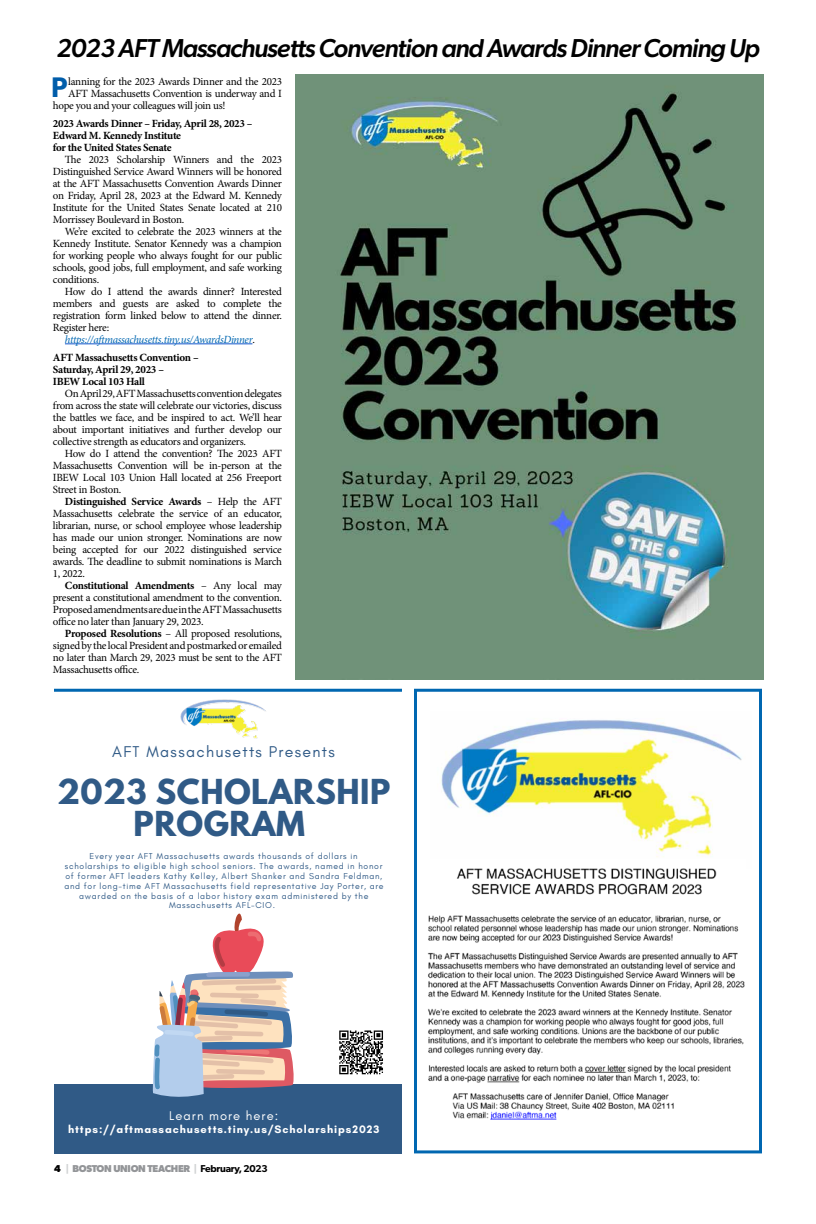
<style>
.page{position:relative;width:816px;height:1224px;background:#fff}
.page>*{position:absolute;margin:0;border:0;box-sizing:border-box;transform-origin:0 0}
.t1{font:700 30.5px/32.4px "League Spartan";letter-spacing:.015em;color:#305a86;text-align:center}
.t2{font:600 28.4px "Gibson";color:#005daa}
.t3{font:italic 500 26px "Gibson";letter-spacing:-.035em;color:#000}
.t4{font:15.9px "Glacial Indifference";letter-spacing:.08em;color:#305a86}
.t5{font:12.9px "Glacial Indifference";letter-spacing:.08em;color:#fff}
.t6{font:700 11.1px "Glacial Indifference";letter-spacing:.08em;color:#fff}
.t7{font:11px/12px "Minion Pro";letter-spacing:-.025em;color:#000;text-align:justify}
.t8{font:700 11px/12px "Minion Pro";letter-spacing:-.025em;color:#000}
.t9{font:italic 11px "Minion Pro";letter-spacing:-.03em;color:#0067b1}
.t10{font:700 10px "Gibson";letter-spacing:-.025em;color:#939598}
.t11{font:8.7px/9.9px "Glacial Indifference";letter-spacing:.08em;color:#305a86;text-align:center}
.s1{font-style:normal;color:#000}
.s2{font-weight:700}
.s3{color:#000}
.s4{color:#d1d3d4}
.s5{font-weight:600;color:#000}
</style>
<div class="page">
<hr style="left:65px;top:344px;width:187px;height:1px;background:#15c">
<img style="left:296px;top:74px;width:468px;height:606px">
<div style="left:54px;top:1084px;width:348px;height:69px;background:#305a86"></div>
<svg style="left:152px;top:913px;width:142px;height:184px"></svg>
<svg style="left:339px;top:1030px;width:44px;height:45px"></svg>
<img style="left:180px;top:699px;width:86px;height:40px">
<div style="left:414px;top:689px;width:348px;height:464px;border:3px solid #0067b1"></div>
<img style="left:441px;top:720px;width:301px;height:137px">
<img style="left:427px;top:868px;width:318px;height:252px">
<hr style="left:54px;top:689px;width:348px;height:3px;background:#0067b1">
<h3 class="t3" style="left:56px;top:32px;width:705px">2023 AFT Massachusetts Convention and Awards Dinner Coming Up</h3>
<h2 class="t2" style="left:51px;top:70px;width:18px">P</h2>
<p class="t7" style="left:68px;top:75px;width:215px">lanning for the 2023 Awards Dinner and the 2023</p>
<p class="t7" style="left:68px;top:87px;width:215px">AFT Massachusetts Convention is underway and I</p>
<p class="t7" style="left:53px;top:99px;width:174px">hope you and your colleagues will join us!</p>
<p class="t8" style="left:53px;top:117px;width:201px">2023 Awards Dinner – Friday, April 28, 2023 –<br>Edward M. Kennedy Institute<br>for the United States Senate</p>
<p class="t7" style="left:53px;top:153px;width:231px;text-indent:12px">The 2023 Scholarship Winners and the 2023<br>Distinguished Service Award Winners will be honored at the AFT Massachusetts Convention Awards Dinner on Friday, April 28, 2023 at the Edward M. Kennedy Institute for the United States Senate located at 210<br>Morrissey Boulevard in Boston.</p>
<p class="t7" style="left:53px;top:225px;width:231px;text-indent:12px">We’re excited to celebrate the 2023 winners at the Kennedy Institute. Senator Kennedy was a champion for working people who always fought for our public schools, good jobs, full employment, and safe working conditions.</p>
<p class="t7" style="left:65px;top:285px;width:219px">How do I attend the awards dinner? Interested</p>
<p class="t7" style="left:53px;top:297px;width:231px">members and guests are asked to complete the</p>
<p class="t7" style="left:53px;top:309px;width:231px">registration form linked below to attend the dinner.</p>
<p class="t7" style="left:53px;top:321px;width:58px">Register here:</p>
<p class="t9" style="left:65px;top:332px;width:191px">https://aftmassachusetts.tiny.us/AwardsDinner<span class="s1">.</span></p>
<p class="t8" style="left:53px;top:351px;width:147px">AFT Massachusetts Convention –<br>Saturday, April 29, 2023 –<br>IBEW Local 103 Hall</p>
<p class="t7" style="left:53px;top:387px;width:231px;text-indent:12px">On April 29, AFT Massachusetts convention delegates from across the state will celebrate our victories, discuss the battles we face, and be inspired to act. We’ll hear about important initiatives and further develop our collective strength as educators and organizers.</p>
<p class="t7" style="left:53px;top:447px;width:231px;text-indent:12px">How do I attend the convention? The 2023 AFT Massachusetts Convention will be in-person at the IBEW Local 103 Union Hall located at 256 Freeport Street in Boston.</p>
<p class="t7" style="left:53px;top:495px;width:231px;text-indent:12px"><span class="s2">Distinguished Service Awards</span> – Help the AFT Massachusetts celebrate the service of an educator, librarian, nurse, or school employee whose leadership has made our union stronger. Nominations are now being accepted for our 2022 distinguished service awards. The deadline to submit nominations is March 1, 2022.</p>
<p class="t7" style="left:53px;top:579px;width:231px;text-indent:12px"><span class="s2">Constitutional Amendments</span> – Any local may present a constitutional amendment to the convention.<br>Proposed amendments are due in the AFT Massachusetts office no later than January 29, 2023.</p>
<p class="t7" style="left:53px;top:627px;width:231px;text-indent:12px"><span class="s2">Proposed Resolutions</span> – All proposed resolutions, signed by the local President and postmarked or emailed no later than March 29, 2023 must be sent to the AFT Massachusetts office.</p>
<h3 class="t4" style="left:112px;top:743px;width:224px">AFT Massachusetts Presents</h3>
<h1 class="t1" style="left:57px;top:775px;width:335px">2023 SCHOLARSHIP<br>PROGRAM</h1>
<p class="t11" style="left:64px;top:851px;width:321px">Every year AFT Massachusetts awards thousands of dollars in scholarships to eligible high school seniors. The awards, named in honor of former AFT leaders Kathy Kelley, Albert Shanker and Sandra Feldman, and for long-time AFT Massachusetts field representative Jay Porter, are awarded on the basis of a labor history exam administered by the Massachusetts AFL-CIO.</p>
<p class="t5" style="left:169px;top:1108px;width:111px">Learn more here:</p>
<p class="t6" style="left:68px;top:1122px;width:313px">https://aftmassachusetts.tiny.us/Scholarships2023</p>
<p class="t10" style="left:54px;top:1162px;width:215px"><span class="s3">4</span> <span class="s4">|</span> BOSTON UNION TEACHER <span class="s4">|</span> <span class="s5">February, 2023</span></p>
</div>
